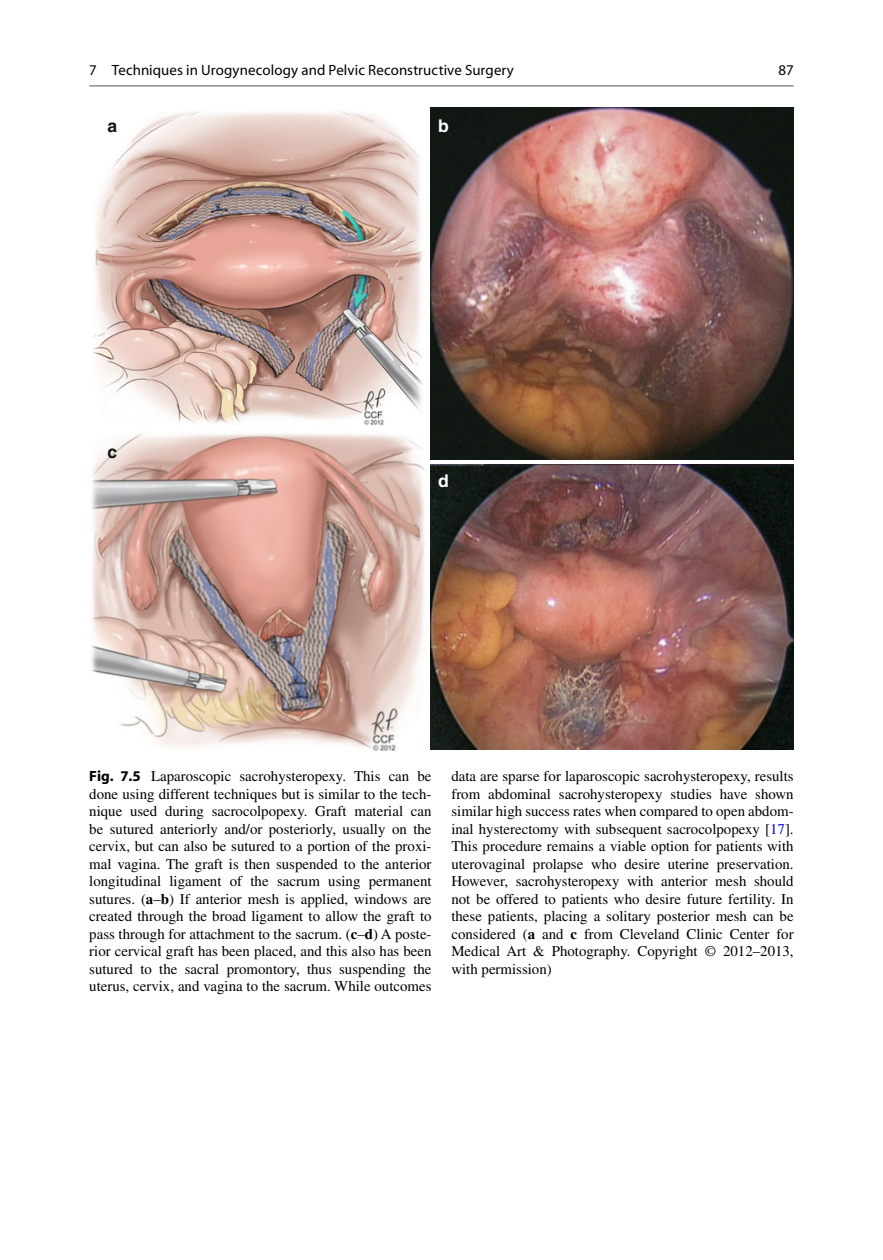
<style>
.page{position:relative;width:883px;height:1260px;background:#fff}
.page>*{position:absolute;margin:0;border:0;box-sizing:border-box;transform-origin:0 0}
.t1{font:700 17.5px "Helvetica";color:#131413}
.t2{font:700 17.5px "Helvetica";color:#fff}
.t3{font:14.88px/17.5px "Times";color:#000;text-align:justify}
.t4{font:14.88px "Myriad";letter-spacing:.01em;color:#000}
.s1{font-family:"Myriad";font-weight:700}
.s2{font-weight:700}
.s3{color:#0000fa}
</style>
<div class="page">
<img style="left:92px;top:110px;width:331px;height:315px">
<img style="left:430px;top:107px;width:364px;height:352px">
<img style="left:91px;top:433px;width:334px;height:317px">
<img style="left:430px;top:464px;width:364px;height:286px">
<hr style="left:89px;top:85px;width:705px;height:2px;background:#9c9c9c">
<p class="t4" style="left:89px;top:64px;width:426px">7 Techniques in Urogynecology and Pelvic Reconstructive Surgery</p>
<p class="t1" style="left:108px;top:119px;width:11px">a</p>
<p class="t2" style="left:438px;top:119px;width:12px">b</p>
<p class="t1" style="left:108px;top:445px;width:11px">c</p>
<p class="t2" style="left:438px;top:475px;width:12px">d</p>
<p class="t4" style="left:779px;top:64px;width:17px">87</p>
<p class="t3" style="left:89px;top:769px;width:344px"><span class="s1">Fig. 7.5</span> Laparoscopic sacrohysteropexy. This can be done using different techniques but is similar to the tech&shy;nique used during sacrocolpopexy. Graft material can be sutured anteriorly and/or posteriorly, usually on the cervix, but can also be sutured to a portion of the proxi&shy;mal vagina. The graft is then suspended to the anterior longitudinal ligament of the sacrum using permanent sutures. ( <span class="s2">a</span> – <span class="s2">b</span> ) If anterior mesh is applied, windows are created through the broad ligament to allow the graft to pass through for attachment to the sacrum. ( <span class="s2">c</span> – <span class="s2">d</span> ) A poste&shy;rior cervical graft has been placed, and this also has been sutured to the sacral promontory, thus suspending the uterus, cervix, and vagina to the sacrum. While outcomes</p>
<p class="t3" style="left:451px;top:769px;width:344px">data are sparse for laparoscopic sacrohysteropexy, results from abdominal sacrohysteropexy studies have shown similar high success rates when compared to open abdom&shy;inal hysterectomy with subsequent sacrocolpopexy [ <span class="s3">17</span> ].<br>This procedure remains a viable option for patients with uterovaginal prolapse who desire uterine preservation.<br>However, sacrohysteropexy with anterior mesh should not be offered to patients who desire future fertility. In these patients, placing a solitary posterior mesh can be considered ( <span class="s2">a</span> and <span class="s2">c</span> from Cleveland Clinic Center for Medical Art &amp; Photography. Copyright © 2012–2013, with permission)</p>
</div>
